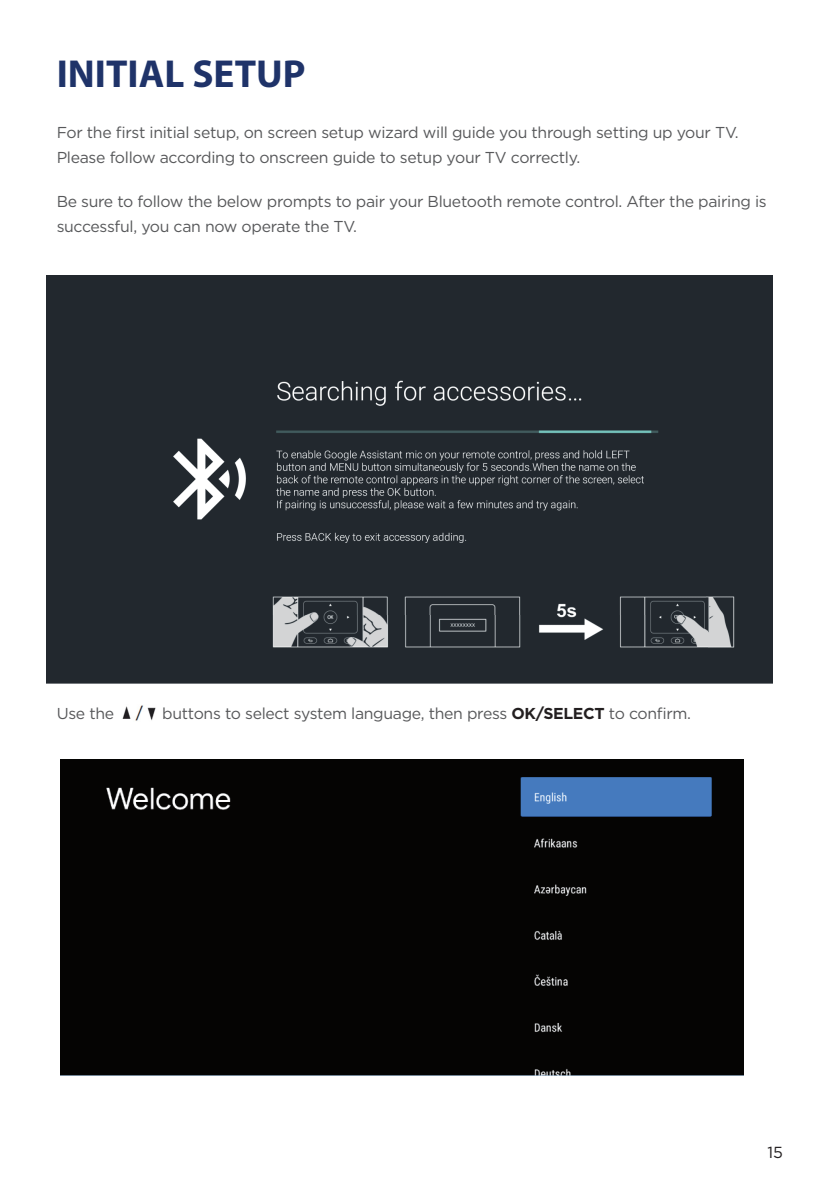
<style>
.page{position:relative;width:840px;height:1191px;background:#fff}
.page>*{position:absolute;margin:0;border:0;box-sizing:border-box;transform-origin:0 0}
.t1{font:700 39.2px "Myriad Pro";color:#1f3369}
.t2{font:16px "Gotham";color:#231f20}
.t3{font:15.8px/25px "Gotham";letter-spacing:-.02em;color:#57585a}
.s1{font-weight:700;color:#231f20}
</style>
<div class="page">
<img style="left:122px;top:705px;width:34px;height:16px">
<div style="left:60px;top:759px;width:682px;height:316px;background:#050403"></div>
<img style="left:46px;top:275px;width:726px;height:408px">
<p class="t1" style="left:57px;top:48px;width:250px">INITIAL SETUP</p>
<p class="t3" style="left:57px;top:120px;width:683px">For the first initial setup, on screen setup wizard will guide you through setting up your TV.<br>Please follow according to onscreen guide to setup your TV correctly.</p>
<p class="t3" style="left:57px;top:188px;width:711px">Be sure to follow the below prompts to pair your Bluetooth remote control. After the pairing is successful, you can now operate the TV.</p>
<p class="t3" style="left:57px;top:700px;width:59px">Use the</p>
<p class="t3" style="left:162px;top:700px;width:530px">buttons to select system language, then press <span class="s1">OK/SELECT</span> to confirm.</p>
<p class="t2" style="left:767px;top:1142px;width:17px">15</p>
</div>
